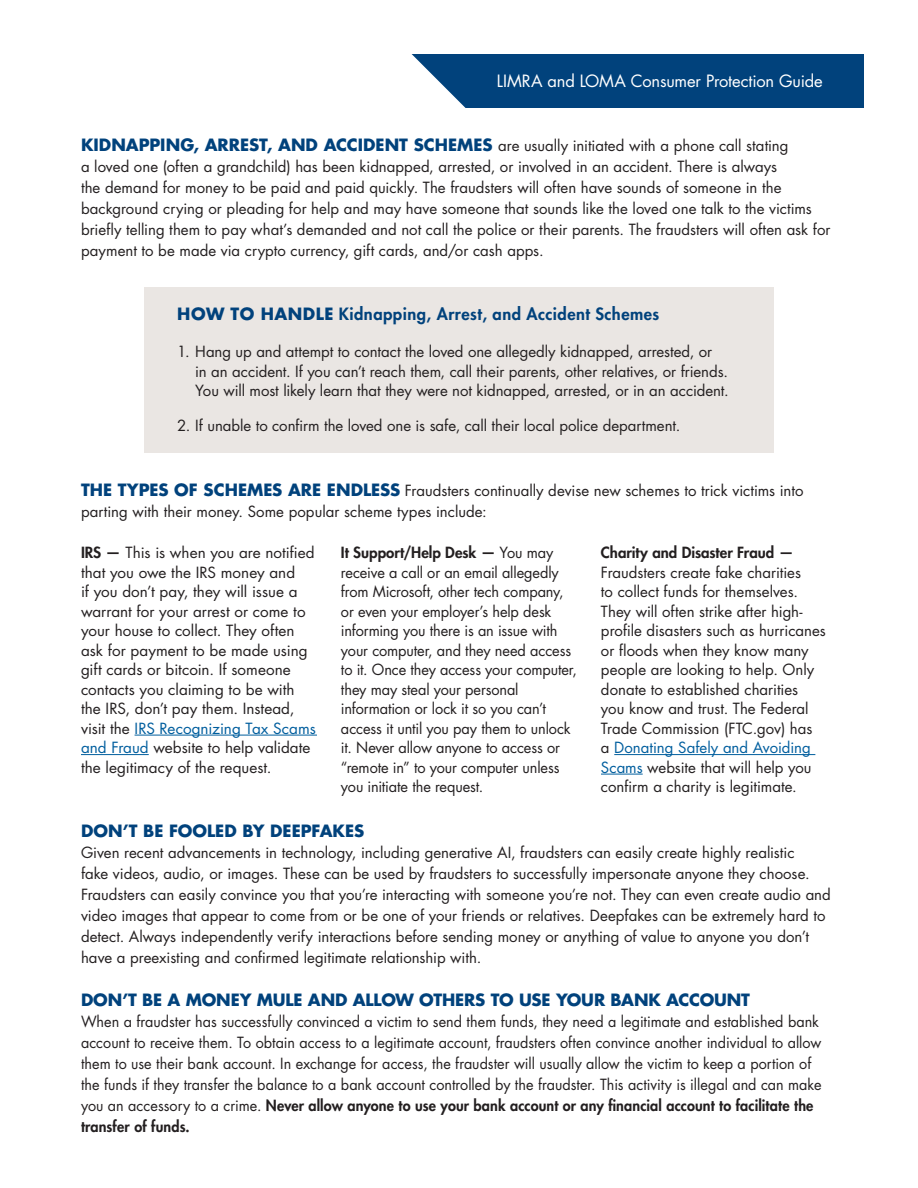
<style>
.page{position:relative;width:918px;height:1188px;background:#fff}
.page>*{position:absolute;margin:0;border:0;box-sizing:border-box;transform-origin:0 0}
.Text{font:700 16.5px "Futura Std";letter-spacing:-.01em;color:#01427c}
.Blue_Subhead{font:800 16.5px "Futura Std";letter-spacing:.03em;color:#01427c}
.Text-2{font:16.5px "Futura Std";letter-spacing:-.01em;color:#fff}
.Text-3{font:15px/19.5px "Futura Std";color:#231f20}
.Text-4{font:15px/21px "Futura Std";color:#231f20;scale:.96 1}
.Text-5{font:800 15px "Futura Std";letter-spacing:-.005em;color:#231f20}
.s1{font-weight:700;font-size:16.5px;color:#01427c}
.s2{font-weight:700}
.s3{font-weight:800}
.s4{color:#005e9e}
</style>
<div class="page">
<div style="left:412px;top:54px;width:452px;height:54px;background:#01427c"></div>
<hr style="left:135px;top:735px;width:182px;height:1px;background:#005e9e">
<hr style="left:81px;top:754px;width:68px;height:1px;background:#005e9e">
<hr style="left:614px;top:754px;width:201px;height:1px;background:#005e9e">
<hr style="left:601px;top:774px;width:42px;height:1px;background:#005e9e">
<div style="left:144px;top:288px;width:630px;height:165px;background:#eae6e3"></div>
<p class="Text-2" style="left:497px;top:71px;width:327px">LIMRA and LOMA Consumer Protection Guide</p>
<p class="Text-3" style="left:81px;top:136px;width:751px;line-height:21px"><span class="s1">KIDNAPPING, ARREST, AND ACCIDENT SCHEMES</span> are usually initiated with a phone call stating<br>a loved one (often a grandchild) has been kidnapped, arrested, or involved in an accident. There is always<br>the demand for money to be paid and paid quickly. The fraudsters will often have sounds of someone in the background crying or pleading for help and may have someone that sounds like the loved one talk to the victims briefly telling them to pay what’s demanded and not call the police or their parents. The fraudsters will often ask for payment to be made via crypto currency, gift cards, and/or cash apps.</p>
<p class="Blue_Subhead" style="left:177px;top:303px;width:484px"><span class="s2">HOW TO HANDLE</span> Kidnapping, Arrest, and Accident Schemes</p>
<p class="Text-3" style="left:195px;top:342px;width:535px;text-indent:-18px">1. Hang up and attempt to contact the loved one allegedly kidnapped, arrested, or<br>in an accident. If you can’t reach them, call their parents, other relatives, or friends.<br>You will most likely learn that they were not kidnapped, arrested, or in an accident.</p>
<p class="Text-3" style="left:177px;top:416px;width:505px">2. If unable to confirm the loved one is safe, call their local police department.</p>
<p class="Text-3" style="left:81px;top:481px;width:724px;line-height:21px"><span class="s1">THE TYPES OF SCHEMES ARE ENDLESS</span> Fraudsters continually devise new schemes to trick victims into parting with their money. Some popular scheme types include:</p>
<p class="Text-3" style="left:81px;top:543px;width:236px"><span class="s3">IRS —</span> This is when you are notified that you owe the IRS money and<br>if you don’t pay, they will issue a warrant for your arrest or come to your house to collect. They often ask for payment to be made using gift cards or bitcoin. If someone contacts you claiming to be with the IRS, don’t pay them. Instead, visit the <span class="s4">IRS Recognizing Tax Scams and Fraud</span> website to help validate the legitimacy of the request.</p>
<p class="Text-3" style="left:341px;top:543px;width:237px"><span class="s3">It Support/Help Desk —</span> You may receive a call or an email allegedly from Microsoft, other tech company, or even your employer’s help desk informing you there is an issue with your computer, and they need access to it. Once they access your computer, they may steal your personal information or lock it so you can’t access it until you pay them to unlock it. Never allow anyone to access or “remote in” to your computer unless you initiate the request.</p>
<p class="Text-5" style="left:601px;top:543px;width:194px">Charity and Disaster Fraud —</p>
<p class="Text-3" style="left:601px;top:562px;width:226px">Fraudsters create fake charities<br>to collect funds for themselves.<br>They will often strike after high&shy;profile disasters such as hurricanes or floods when they know many people are looking to help. Only donate to established charities<br>you know and trust. The Federal<br>Trade Commission (FTC.gov) has<br>a <span class="s4">Donating Safely and Avoiding<br>Scams</span> website that will help you confirm a charity is legitimate.</p>
<p class="Text" style="left:81px;top:820px;width:285px">DON’T BE FOOLED BY DEEPFAKES</p>
<p class="Text-3" style="left:81px;top:842px;width:751px;line-height:21px">Given recent advancements in technology, including generative AI, fraudsters can easily create highly realistic<br>fake videos, audio, or images. These can be used by fraudsters to successfully impersonate anyone they choose.<br>Fraudsters can easily convince you that you’re interacting with someone you’re not. They can even create audio and video images that appear to come from or be one of your friends or relatives. Deepfakes can be extremely hard to detect. Always independently verify interactions before sending money or anything of value to anyone you don’t have a preexisting and confirmed legitimate relationship with.</p>
<p class="Text" style="left:81px;top:989px;width:671px">DON’T BE A MONEY MULE AND ALLOW OTHERS TO USE YOUR BANK ACCOUNT</p>
<p class="Text-4" style="left:81px;top:1012px;width:773px">When a fraudster has successfully convinced a victim to send them funds, they need a legitimate and established bank account to receive them. To obtain access to a legitimate account, fraudsters often convince another individual to allow them to use their bank account. In exchange for access, the fraudster will usually allow the victim to keep a portion of the funds if they transfer the balance to a bank account controlled by the fraudster. This activity is illegal and can make you an accessory to a crime. <span class="s3">Never allow anyone to use your bank account or any financial account to facilitate the transfer of funds.</span></p>
</div>
